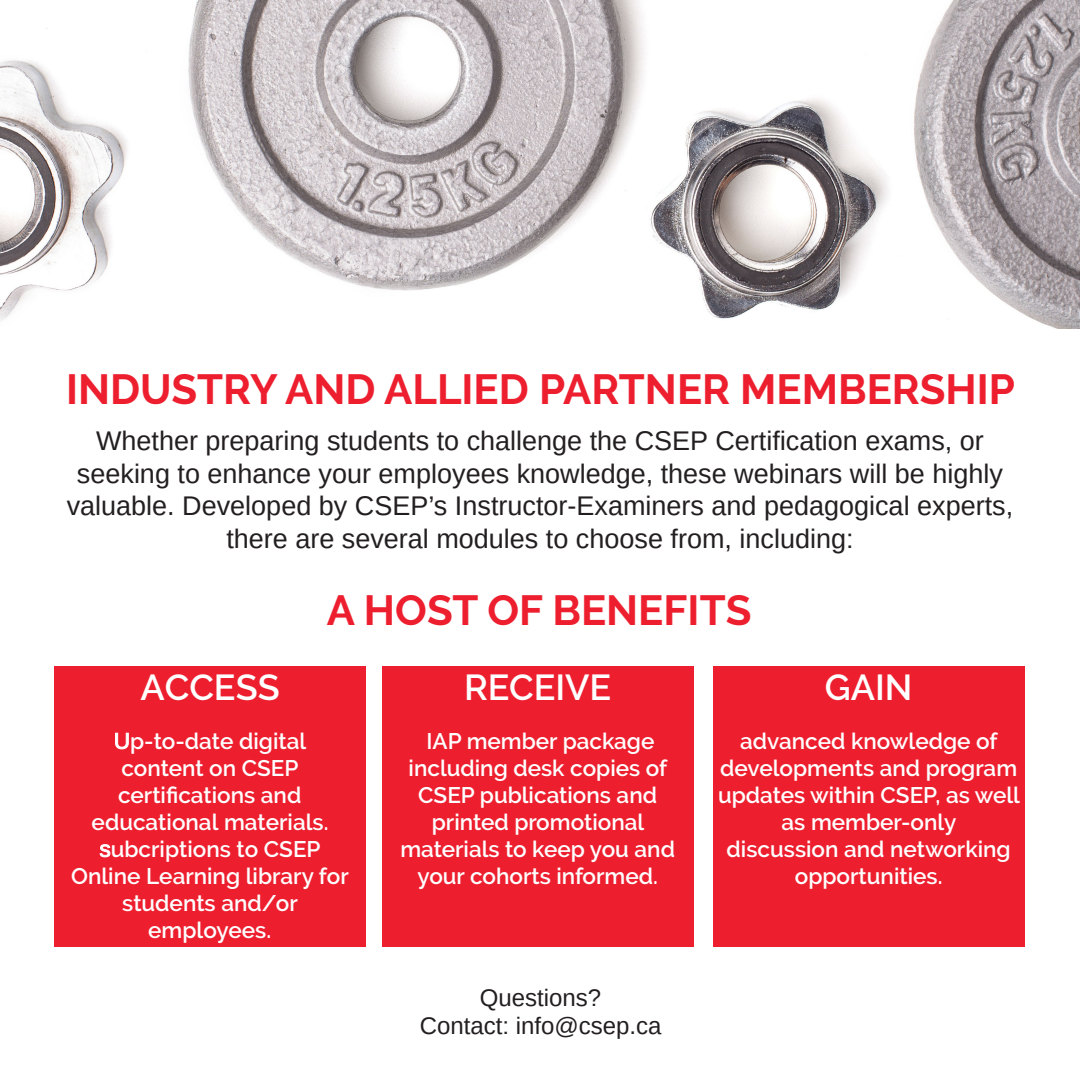
<style>
.page{position:relative;width:1080px;height:1080px;background:#fff}
.page>*{position:absolute;margin:0;border:0;box-sizing:border-box;transform-origin:0 0}
.t1{font:700 42px "Raleway";color:#ed1f2f}
.t2{font:600 36px "Raleway";color:#fff}
.t3{font:27px/32.4px "Arimo";color:#231f20;text-align:center}
.t4{font:24px/28.8px "Arimo";color:#231f20;text-align:center}
.t5{font:600 22.5px/27px "Raleway";color:#fff;text-align:center}
.s1{font-family:"Arimo";font-weight:400}
.s2{font-style:inherit}
</style>
<div class="page">
<img style="left:0;top:0;width:1080px;height:329px">
<div style="left:54px;top:666px;width:311px;height:280px;background:#ed1f2f"></div>
<div style="left:382px;top:666px;width:311px;height:280px;background:#ed1f2f"></div>
<div style="left:713px;top:666px;width:311px;height:280px;background:#ed1f2f"></div>
<p class="t1" style="left:66px;top:365px;width:951px">INDUSTRY AND ALLIED PARTNER MEMBERSHIP</p>
<p class="t3" style="left:67px;top:425px;width:948px">Whether preparing students to challenge the CSEP Certification exams, or seeking to enhance your employees knowledge, these webinars will be highly valuable. Developed by CSEP’s Instructor-Examiners and pedagogical experts, there are several modules to choose from, including:</p>
<p class="t1" style="left:327px;top:586px;width:426px">A HOST OF BENEFITS</p>
<p class="t2" style="left:140px;top:667px;width:141px">ACCESS</p>
<p class="t5" style="left:71px;top:727px;width:279px"><span class="s1">U</span>p-to-date digital content on CSEP certifications and educational materials. <span class="s1">s</span>ubcriptions to CSEP<br>Online Learning library for students and/or employees.</p>
<p class="t2" style="left:464px;top:667px;width:149px">RECEIVE</p>
<p class="t5" style="left:400px;top:727px;width:276px">IAP member package including desk copies of<br>CSEP publications and printed promotional materials to keep you and your cohorts informed.</p>
<p class="t4" style="left:420px;top:983px;width:243px">Questions?<br>Contact: <span class="s2">info</span>@csep.ca</p>
<p class="t2" style="left:825px;top:667px;width:89px">GAIN</p>
<p class="t5" style="left:718px;top:727px;width:303px">advanced knowledge of developments and program updates within CSEP, as well as member-only</p>
<p class="t5" style="left:727px;top:835px;width:286px">discussion and networking opportunities.</p>
</div>
